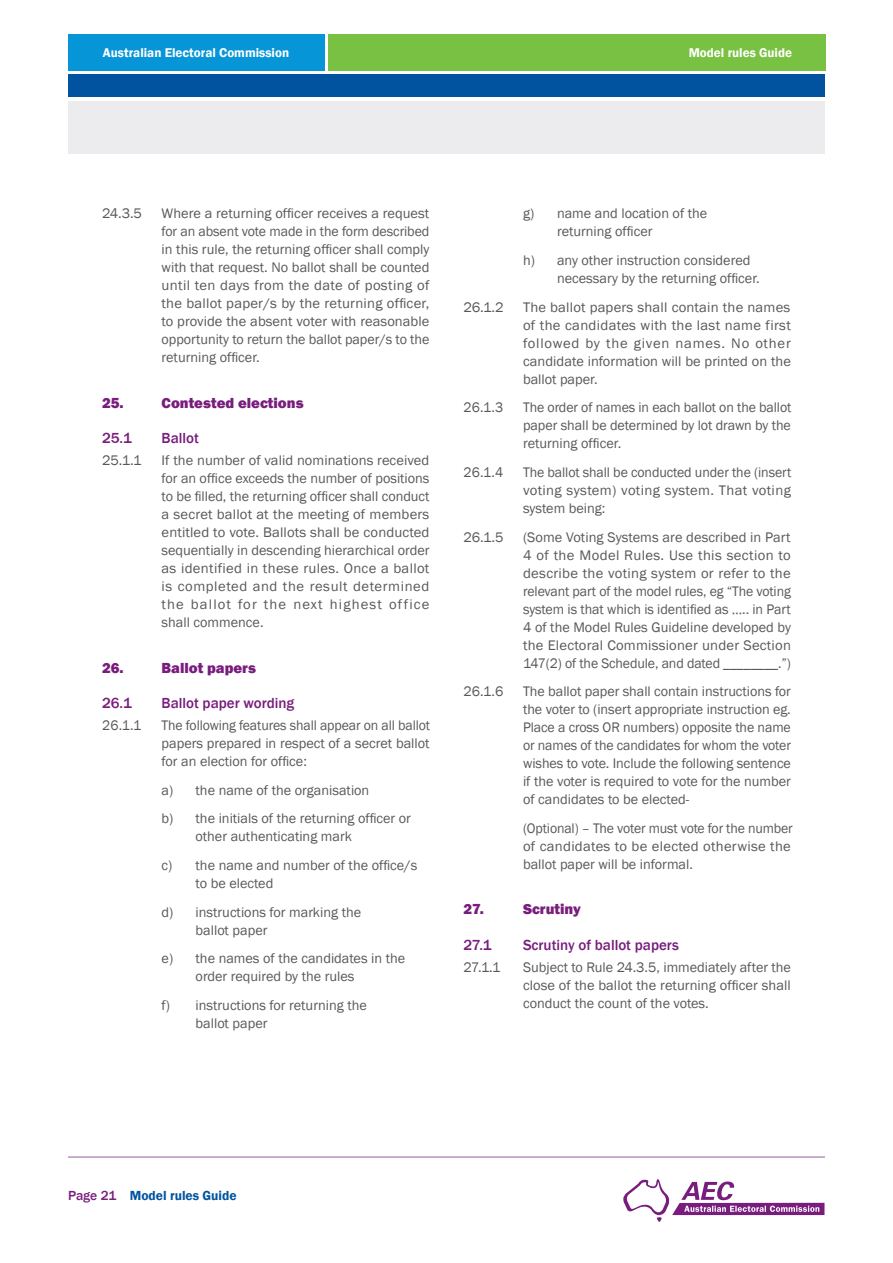
<style>
.page{position:relative;width:893px;height:1263px;background:#fff}
.page>*{position:absolute;margin:0;border:0;box-sizing:border-box;transform-origin:0 0}
.t1{font:500 15px "Franklin Gothic";color:#781d7d}
.t2{font:800 15px "Franklin Gothic";color:#781d7d}
.t3{font:14.25px/18px "Franklin Gothic";color:#57585a;text-align:justify}
.t4{font:600 13.5px "Franklin Gothic";color:#0153a0}
.t5{font:600 13.05px "Franklin Gothic";color:#fff}
.s1{font-weight:500;color:#781d7d}
</style>
<div class="page">
<hr style="left:68px;top:1157px;width:757px;height:1px;background:#945c9a">
<svg style="left:623px;top:1179px;width:201px;height:43px"></svg>
<div style="left:68px;top:101px;width:757px;height:53px;background:#ececee"></div>
<div style="left:68px;top:34px;width:256px;height:36px;background:#0696d7"></div>
<div style="left:329px;top:34px;width:497px;height:36px;background:#79c142"></div>
<div style="left:68px;top:75px;width:757px;height:22px;background:#0153a0"></div>
<p class="t5" style="left:103px;top:44px;width:188px">Australian Electoral Commission</p>
<p class="t5" style="left:689px;top:44px;width:105px">Model rules Guide</p>
<p class="t3" style="left:102px;top:205px;width:41px">24.3.5</p>
<p class="t3" style="left:162px;top:205px;width:269px">Where a returning officer receives a request for an absent vote made in the form described in this rule, the returning officer shall comply with that request. No ballot shall be counted until ten days from the date of posting of the ballot paper/s by the returning officer, to provide the absent voter with reasonable opportunity to return the ballot paper/s to the returning officer.</p>
<p class="t2" style="left:102px;top:393px;width:23px">25.</p>
<p class="t2" style="left:162px;top:393px;width:144px">Contested elections</p>
<p class="t1" style="left:102px;top:429px;width:31px">25.1</p>
<p class="t1" style="left:162px;top:429px;width:39px">Ballot</p>
<p class="t3" style="left:102px;top:452px;width:41px">25.1.1</p>
<p class="t3" style="left:162px;top:452px;width:269px">If the number of valid nominations received for an office exceeds the number of positions to be filled, the returning officer shall conduct a secret ballot at the meeting of members entitled to vote. Ballots shall be conducted sequentially in descending hierarchical order as identified in these rules. Once a ballot is completed and the result determined the ballot for the next highest office shall commence.</p>
<p class="t2" style="left:102px;top:658px;width:23px">26.</p>
<p class="t2" style="left:162px;top:658px;width:96px">Ballot papers</p>
<p class="t1" style="left:102px;top:694px;width:31px">26.1</p>
<p class="t1" style="left:162px;top:694px;width:134px">Ballot paper wording</p>
<p class="t3" style="left:102px;top:717px;width:41px">26.1.1</p>
<p class="t3" style="left:162px;top:717px;width:270px">The following features shall appear on all ballot papers prepared in respect of a secret ballot for an election for office:</p>
<p class="t3" style="left:162px;top:776px;width:251px;line-height:28.7px">a) the name of the organisation<br>b) the initials of the returning officer or</p>
<p class="t3" style="left:162px;top:823px;width:257px;line-height:28.7px;text-indent:34px">other authenticating mark<br>c) the name and number of the office/s</p>
<p class="t3" style="left:162px;top:869px;width:201px;line-height:28.7px;text-indent:34px">to be elected<br>d) instructions for marking the</p>
<p class="t3" style="left:162px;top:916px;width:245px;line-height:28.7px;text-indent:34px">ballot paper<br>e) the names of the candidates in the</p>
<p class="t3" style="left:162px;top:962px;width:207px;line-height:28.7px;text-indent:34px">order required by the rules<br>f) instructions for returning the</p>
<p class="t3" style="left:196px;top:1014px;width:73px">ballot paper</p>
<p class="t3" style="left:557px;top:205px;width:152px;text-indent:-34px">g) name and location of the returning officer</p>
<p class="t3" style="left:557px;top:251px;width:204px;text-indent:-34px">h) any other instruction considered necessary by the returning officer.</p>
<p class="t3" style="left:463px;top:298px;width:42px">26.1.2</p>
<p class="t3" style="left:523px;top:298px;width:269px">The ballot papers shall contain the names of the candidates with the last name first followed by the given names. No other candidate information will be printed on the ballot paper.</p>
<p class="t3" style="left:463px;top:399px;width:41px">26.1.3</p>
<p class="t3" style="left:523px;top:399px;width:270px">The order of names in each ballot on the ballot paper shall be determined by lot drawn by the returning officer.</p>
<p class="t3" style="left:463px;top:463px;width:41px">26.1.4</p>
<p class="t3" style="left:523px;top:463px;width:270px">The ballot shall be conducted under the (insert voting system) voting system. That voting system being:</p>
<p class="t3" style="left:463px;top:528px;width:41px">26.1.5</p>
<p class="t3" style="left:523px;top:528px;width:269px">(Some Voting Systems are described in Part 4 of the Model Rules. Use this section to describe the voting system or refer to the relevant part of the model rules, eg “The voting system is that which is identified as ….. in Part 4 of the Model Rules Guideline developed by the Electoral Commissioner under Section 147(2) of the Schedule, and dated ________.”)</p>
<p class="t3" style="left:463px;top:683px;width:41px">26.1.6</p>
<p class="t3" style="left:523px;top:683px;width:269px">The ballot paper shall contain instructions for the voter to (insert appropriate instruction eg.<br>Place a cross OR numbers) opposite the name or names of the candidates for whom the voter wishes to vote. Include the following sentence if the voter is required to vote for the number of candidates to be elected-</p>
<p class="t3" style="left:523px;top:819px;width:271px;text-align:left">(Optional) – The voter must vote for the number of candidates to be elected otherwise the ballot paper will be informal.</p>
<p class="t2" style="left:463px;top:900px;width:22px">27.</p>
<p class="t2" style="left:523px;top:900px;width:59px">Scrutiny</p>
<p class="t1" style="left:463px;top:935px;width:30px">27.1</p>
<p class="t1" style="left:523px;top:935px;width:157px">Scrutiny of ballot papers</p>
<p class="t3" style="left:463px;top:958px;width:39px">27.1.1</p>
<p class="t3" style="left:523px;top:958px;width:269px">Subject to Rule 24.3.5, immediately after the close of the ballot the returning officer shall conduct the count of the votes.</p>
<p class="t4" style="left:68px;top:1187px;width:170px"><span class="s1">Page 21</span> Model rules Guide</p>
</div>
